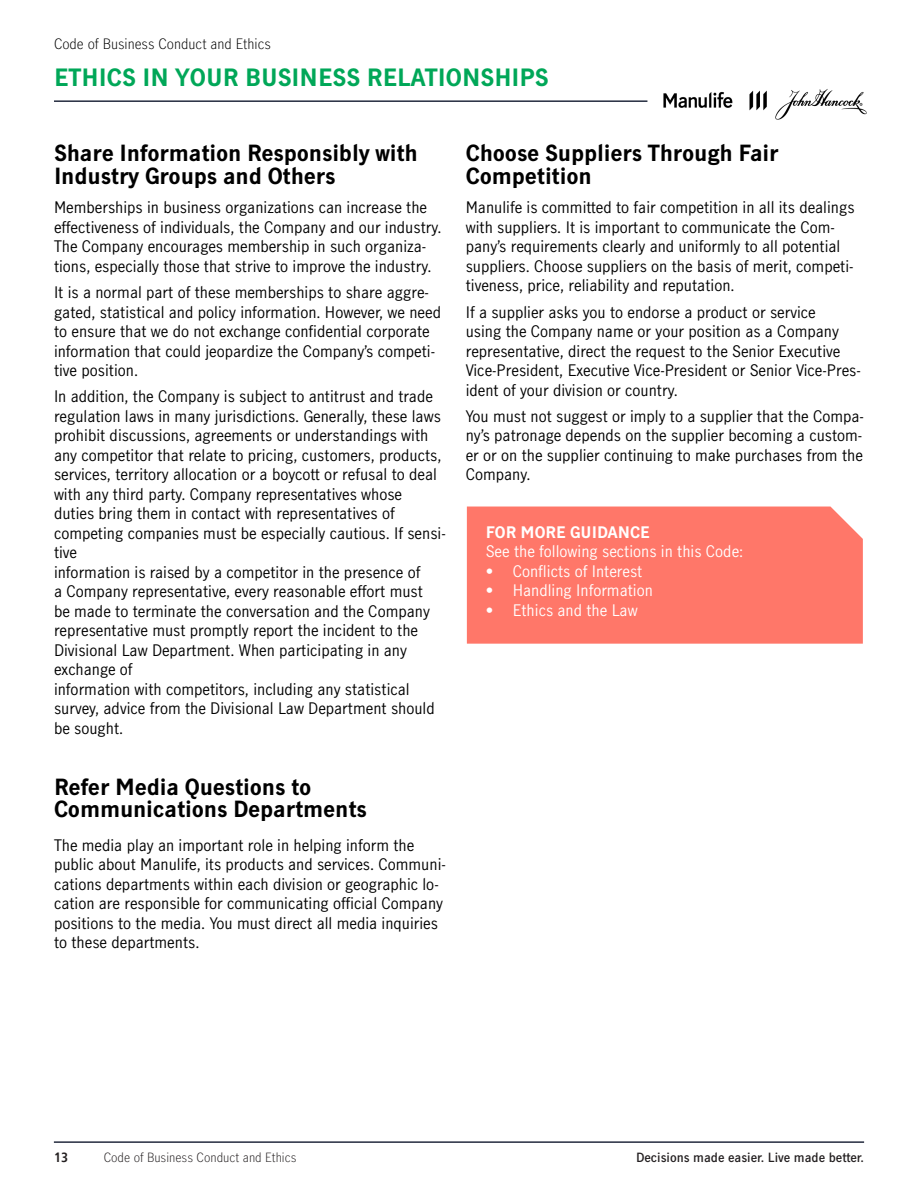
<style>
.page{position:relative;width:918px;height:1188px;background:#fff}
.page>*{position:absolute;margin:0;border:0;box-sizing:border-box;transform-origin:0 0}
.Title_Subheading{font:700 22.5px "Manulife JH Sans";color:#00a758}
.Topic_Header{font:700 21px/22.5px "Manulife JH Sans";letter-spacing:-.01em;color:#000}
.Body_of_text{font:15px/19.5px "Manulife JH Sans";color:#000}
.Body_of_text-2{font:15px "Manulife JH Sans";color:#fff}
.Body_of_text-3{font:700 15px "Manulife JH Sans";color:#fff}
.t1{font:300 13.5px "Manulife JH Sans";color:#000}
.t2{font:700 condensed 13.5px "Frutiger LT";color:#231f20}
.t3{font:600 12px "Manulife JH Sans";color:#231f20}
.t4{font:300 12px "Manulife JH Sans";color:#231f20}
</style>
<div class="page">
<hr style="left:54px;top:100px;width:593px;height:2px;background:#242b3e">
<hr style="left:54px;top:1141px;width:810px;height:2px;background:#242b3e">
<img style="left:663px;top:89px;width:204px;height:31px">
<div style="left:467px;top:507px;width:396px;height:137px;background:#ff7769"></div>
<p class="t1" style="left:54px;top:34px;width:218px">Code of Business Conduct and Ethics</p>
<p class="Title_Subheading" style="left:54px;top:61px;width:496px">ETHICS IN YOUR BUSINESS RELATIONSHIPS</p>
<p class="Topic_Header" style="left:54px;top:141px;width:365px">Share Information Responsibly with<br>Industry Groups and Others</p>
<p class="Body_of_text" style="left:54px;top:197px;width:389px">Memberships in business organizations can increase the effectiveness of individuals, the Company and our industry.<br>The Company encourages membership in such organiza&shy;tions, especially those that strive to improve the industry.</p>
<p class="Body_of_text" style="left:54px;top:282px;width:389px">It is a normal part of these memberships to share aggre&shy;gated, statistical and policy information. However, we need to ensure that we do not exchange confidential corporate information that could jeopardize the Company’s competi&shy;tive position.</p>
<p class="Body_of_text" style="left:54px;top:386px;width:393px">In addition, the Company is subject to antitrust and trade regulation laws in many jurisdictions. Generally, these laws prohibit discussions, agreements or understandings with any competitor that relate to pricing, customers, products, services, territory allocation or a boycott or refusal to deal with any third party. Company representatives whose duties bring them in contact with representatives of competing companies must be especially cautious. If sensi&shy;tive<br>information is raised by a competitor in the presence of<br>a Company representative, every reasonable effort must<br>be made to terminate the conversation and the Company representative must promptly report the incident to the Divisional Law Department. When participating in any exchange of<br>information with competitors, including any statistical survey, advice from the Divisional Law Department should be sought.</p>
<p class="Topic_Header" style="left:54px;top:775px;width:314px">Refer Media Questions to<br>Communications Departments</p>
<p class="Body_of_text" style="left:54px;top:834px;width:393px">The media play an important role in helping inform the public about Manulife, its products and services. Communi&shy;cations departments within each division or geographic lo&shy;cation are responsible for communicating official Company positions to the media. You must direct all media inquiries to these departments.</p>
<p class="Topic_Header" style="left:466px;top:141px;width:314px">Choose Suppliers Through Fair<br>Competition</p>
<p class="Body_of_text" style="left:466px;top:197px;width:390px">Manulife is committed to fair competition in all its dealings with suppliers. It is important to communicate the Com&shy;pany’s requirements clearly and uniformly to all potential suppliers. Choose suppliers on the basis of merit, competi&shy;tiveness, price, reliability and reputation.</p>
<p class="Body_of_text" style="left:466px;top:301px;width:397px">If a supplier asks you to endorse a product or service<br>using the Company name or your position as a Company representative, direct the request to the Senior Executive Vice-President, Executive Vice-President or Senior Vice-Pres&shy;ident of your division or country.</p>
<p class="Body_of_text" style="left:466px;top:406px;width:400px;text-align:justify">You must not suggest or imply to a supplier that the Compa&shy;ny’s patronage depends on the supplier becoming a custom&shy;er or on the supplier continuing to make purchases from the Company.</p>
<p class="Body_of_text-3" style="left:486px;top:521px;width:166px">FOR MORE GUIDANCE</p>
<p class="Body_of_text-2" style="left:486px;top:541px;width:259px">See the following sections in this Code:</p>
<p class="Body_of_text-2" style="left:486px;top:560px;width:158px">• Conflicts of Interest</p>
<p class="Body_of_text-2" style="left:486px;top:580px;width:169px">• Handling Information</p>
<p class="Body_of_text-2" style="left:486px;top:599px;width:153px">• Ethics and the Law</p>
<p class="t2" style="left:54px;top:1149px;width:16px">13</p>
<p class="t4" style="left:104px;top:1149px;width:194px">Code of Business Conduct and Ethics</p>
<p class="t3" style="left:636px;top:1149px;width:230px">Decisions made easier. Live made better.</p>
</div>
